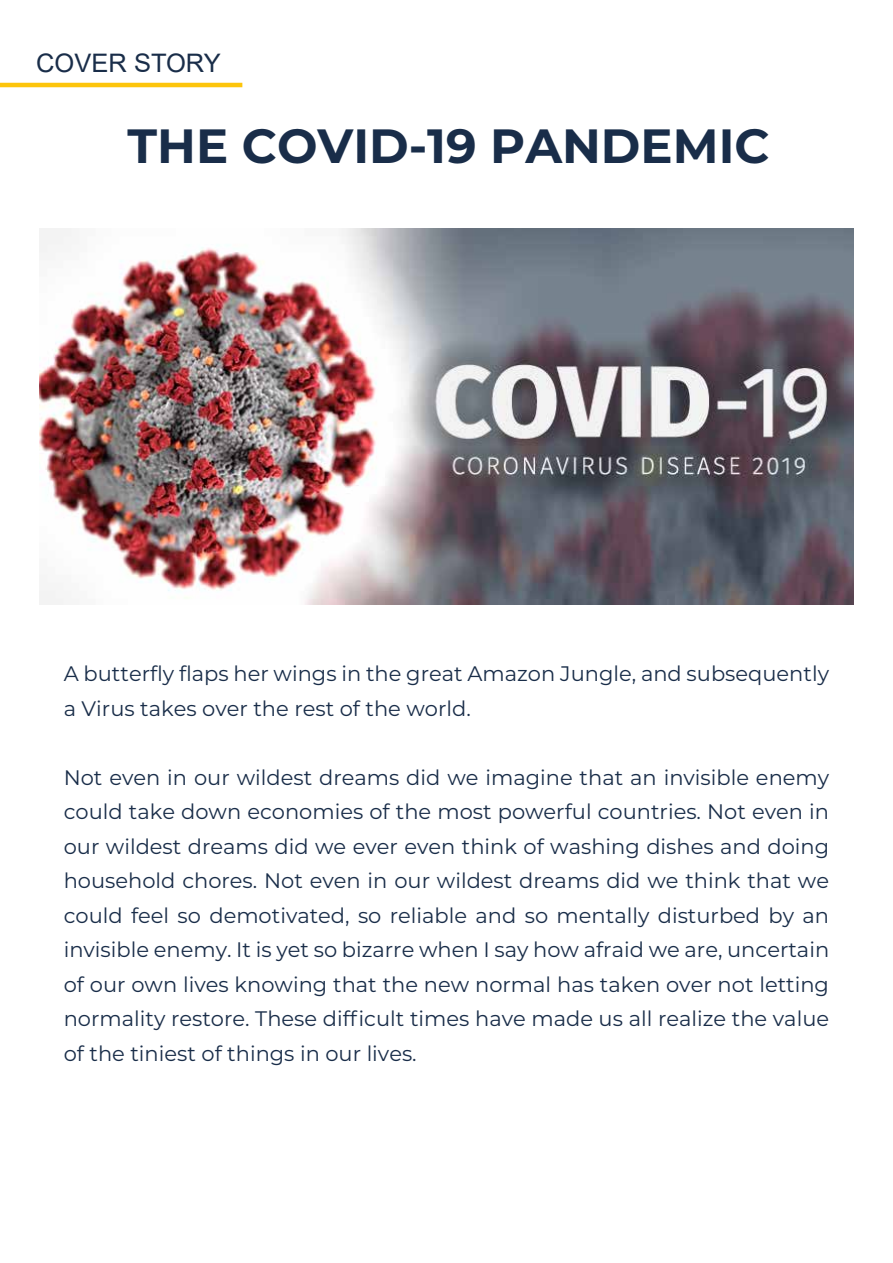
<style>
.page{position:relative;width:893px;height:1263px;background:#fff}
.page>*{position:absolute;margin:0;border:0;box-sizing:border-box;transform-origin:0 0}
.t1{font:700 48px "Montserrat";color:#192d49}
.t2{font:25.5px "Arial";color:#192d49}
.t3{font:21px/34.5px "Montserrat";color:#192d49}
</style>
<div class="page">
<hr style="left:0;top:83px;width:242px;height:4px;background:#fdc50c">
<img style="left:40px;top:229px;width:813px;height:375px">
<p class="t2" style="left:36px;top:46px;width:186px">COVER STORY</p>
<h1 class="t1" style="left:128px;top:111px;width:643px">THE COVID-19 PANDEMIC</h1>
<p class="t3" style="left:64px;top:656px;width:767px">A butterfly flaps her wings in the great Amazon Jungle, and subsequently a Virus takes over the rest of the world.</p>
<p class="t3" style="left:64px;top:759px;width:767px;text-align:justify">Not even in our wildest dreams did we imagine that an invisible enemy could take down economies of the most powerful countries. Not even in our wildest dreams did we ever even think of washing dishes and doing household chores. Not even in our wildest dreams did we think that we could feel so demotivated, so reliable and so mentally disturbed by an invisible enemy. It is yet so bizarre when I say how afraid we are, uncertain of our own lives knowing that the new normal has taken over not letting normality restore. These difficult times have made us all realize the value of the tiniest of things in our lives.</p>
</div>
